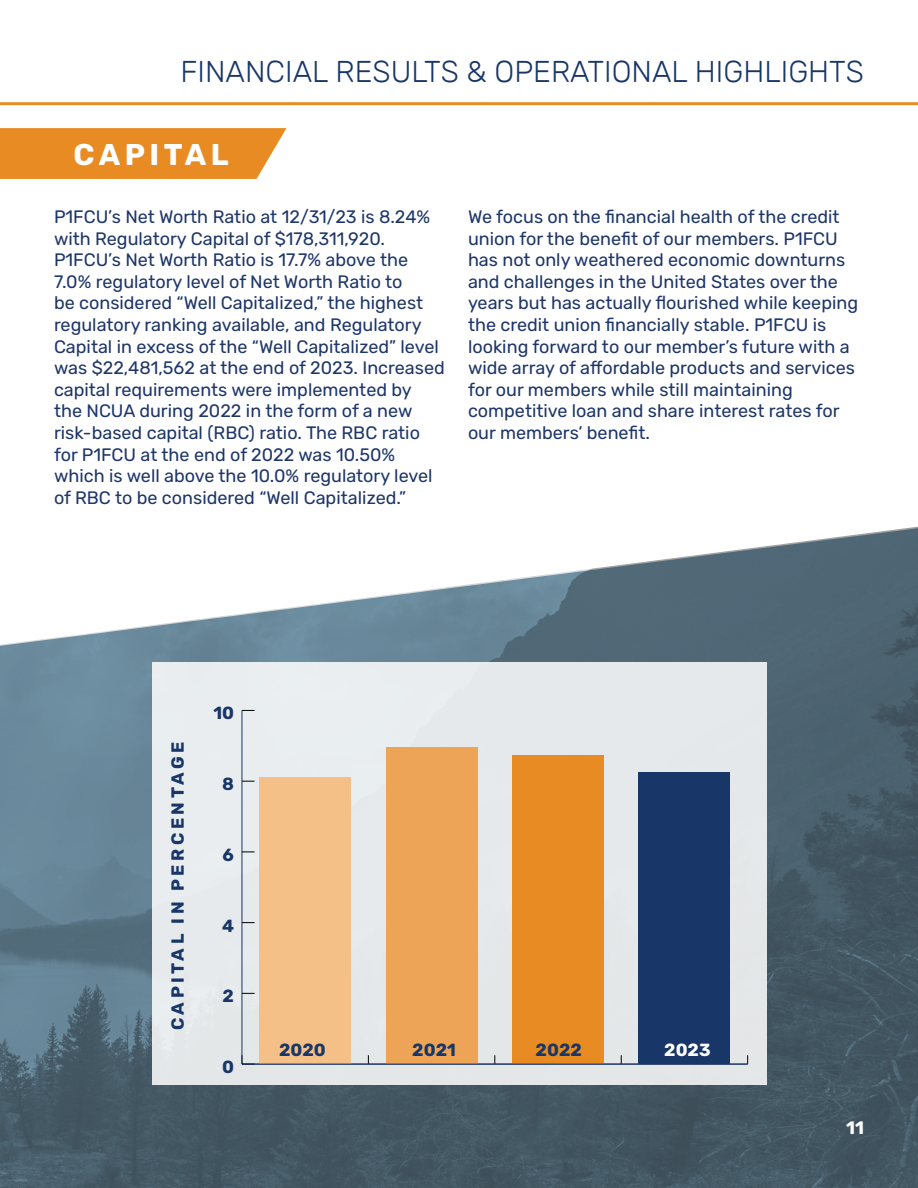
<style>
.page{position:relative;width:918px;height:1188px;background:#fff}
.page>*{position:absolute;margin:0;border:0;box-sizing:border-box;transform-origin:0 0}
.t1{font:300 30px "Rubik";color:#183667}
.t2{font:700 30px "Rubik";letter-spacing:.15em;color:#fff}
.t3{font:18px/21.6px "Rubik";color:#1e3669}
.t4{font:700 18px "Rubik";color:#fff}
.t5{font:700 17.55px "Rubik";letter-spacing:.19em;color:#183667}
.t6{font:700 17.55px "Rubik";color:#fff}
</style>
<div class="page">
<img style="left:0;top:526px;width:918px;height:662px">
<svg style="left:0;top:128px;width:286px;height:51px;background:#e9912e"></svg>
<div style="left:152px;top:662px;width:614px;height:422px;background:#e6e9eb"></div>
<hr style="left:241px;top:710px;width:1px;height:354px;background:#183667">
<svg style="left:241px;top:1055px;width:14px;height:10px"></svg>
<svg style="left:242px;top:993px;width:13px;height:1px"></svg>
<svg style="left:242px;top:922px;width:13px;height:1px"></svg>
<svg style="left:242px;top:851px;width:13px;height:1px"></svg>
<svg style="left:242px;top:781px;width:13px;height:1px"></svg>
<svg style="left:242px;top:710px;width:13px;height:1px"></svg>
<div style="left:260px;top:778px;width:91px;height:286px;background:#f4c088"></div>
<div style="left:386px;top:748px;width:91px;height:316px;background:#eea456"></div>
<div style="left:513px;top:756px;width:91px;height:308px;background:#e88b22"></div>
<div style="left:639px;top:773px;width:91px;height:291px;background:#183667"></div>
<hr style="left:242px;top:1064px;width:506px;height:1px;background:#183667">
<hr style="left:0;top:102px;width:918px;height:3px;background:#e88b23">
<h1 class="t1" style="left:180px;top:55px;width:685px">FINANCIAL RESULTS &amp; OPERATIONAL HIGHLIGHTS</h1>
<h1 class="t2" style="left:73px;top:137px;width:157px">CAPITAL</h1>
<p class="t3" style="left:54px;top:206px;width:392px">P1FCU’s Net Worth Ratio at 12/31/23 is 8.24% with Regulatory Capital of $178,311,920.<br>P1FCU’s Net Worth Ratio is 17.7% above the 7.0% regulatory level of Net Worth Ratio to<br>be considered “Well Capitalized,” the highest regulatory ranking available, and Regulatory Capital in excess of the “Well Capitalized” level was $22,481,562 at the end of 2023. Increased capital requirements were implemented by<br>the NCUA during 2022 in the form of a new risk-based capital (RBC) ratio. The RBC ratio for P1FCU at the end of 2022 was 10.50% which is well above the 10.0% regulatory level of RBC to be considered “Well Capitalized.”</p>
<p class="t3" style="left:468px;top:206px;width:392px">We focus on the financial health of the credit union for the benefit of our members. P1FCU has not only weathered economic downturns and challenges in the United States over the years but has actually flourished while keeping the credit union financially stable. P1FCU is looking forward to our member’s future with a wide array of affordable products and services for our members while still maintaining competitive loan and share interest rates for our members’ benefit.</p>
<p class="t5" style="left:168px;top:1030px;width:290px;rotate:-90deg">CAPITAL IN PERCENTAGE</p>
<p class="t5" style="left:213px;top:703px;width:22px">10</p>
<p class="t5" style="left:222px;top:774px;width:13px">8</p>
<p class="t5" style="left:223px;top:845px;width:13px">6</p>
<p class="t5" style="left:222px;top:916px;width:13px">4</p>
<p class="t5" style="left:223px;top:986px;width:13px">2</p>
<p class="t5" style="left:222px;top:1057px;width:13px">0</p>
<p class="t5" style="left:279px;top:1040px;width:48px">2020</p>
<p class="t5" style="left:412px;top:1040px;width:45px">2021</p>
<p class="t5" style="left:536px;top:1040px;width:48px">2022</p>
<p class="t6" style="left:664px;top:1040px;width:48px">2023</p>
<p class="t4" style="left:846px;top:1117px;width:19px">11</p>
</div>
